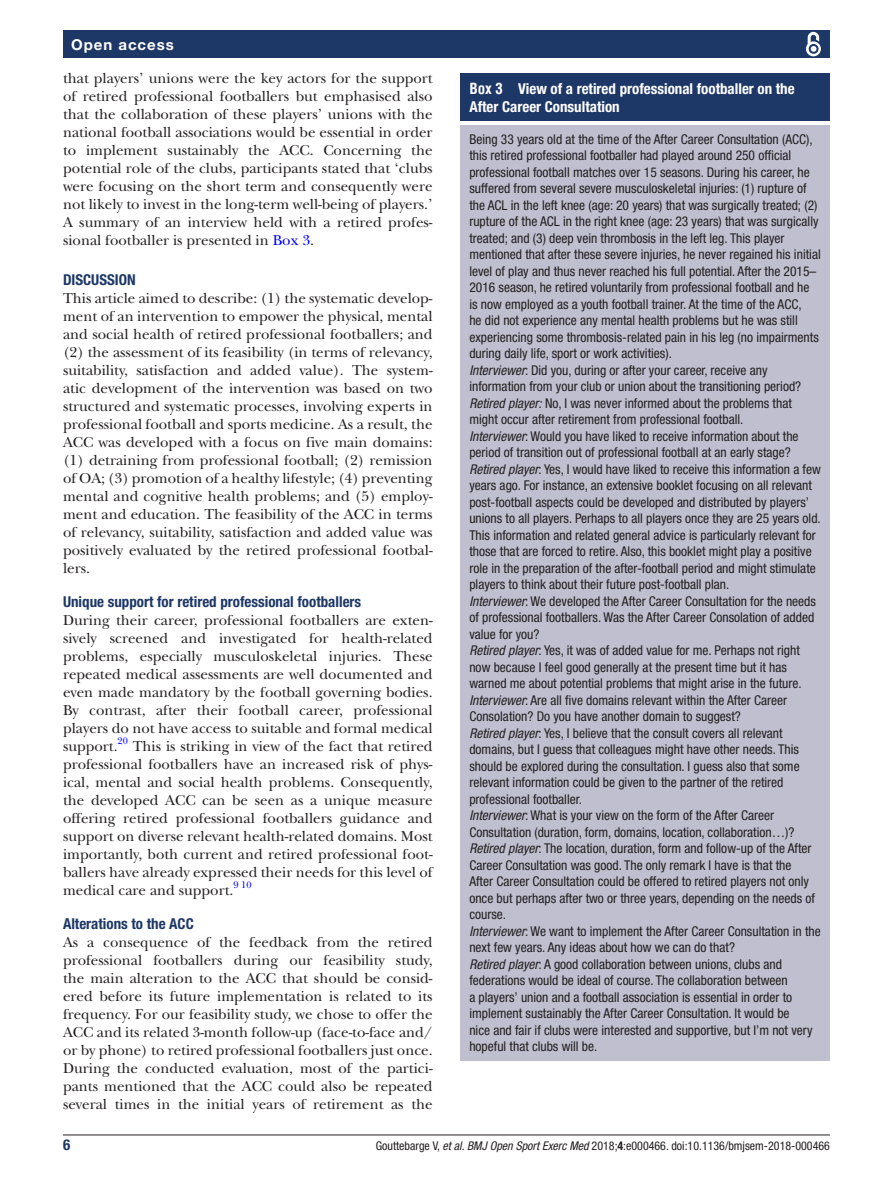
<style>
.page{position:relative;width:893px;height:1191px;background:#fff}
.page>*{position:absolute;margin:0;border:0;box-sizing:border-box;transform-origin:0 0}
.t1{font:15px/18px "New Baskerville";color:#231f20;text-align:justify}
.t2{font:700 condensed 15px "Helvetica Neue LT Std";color:#1d3766}
.t3{font:700 condensed 15px/18px "Helvetica Neue LT Std";color:#fff}
.t4{font:700 15px "Helvetica Neue LT Std";letter-spacing:.065em;color:#fff}
.t5{font:condensed 13.5px/16.5px "Helvetica Neue LT Std";color:#231f20}
.t6{font:condensed 12px "Helvetica Neue LT Std";color:#231f20}
.t7{font:9.9px "New Baskerville";color:#00f}
.s1{color:#00f}
.s2{font-family:"Helvetica"}
.s3{font-style:italic}
.s4{font-weight:700}
</style>
<div class="page">
<hr style="left:63px;top:1134px;width:767px;height:1px;background:#231f20">
<div style="left:63px;top:31px;width:767px;height:27px;background:#1d3766"></div>
<svg style="left:806px;top:31px;width:15px;height:26px"></svg>
<div style="left:460px;top:73px;width:370px;height:48px;background:#1d3766"></div>
<div style="left:460px;top:125px;width:370px;height:935px;background:#bfbfcf"></div>
<p class="t4" style="left:71px;top:35px;width:104px">Open access</p>
<p class="t1" style="left:63px;top:69px;width:371px">that players’ unions were the key actors for the support of retired professional footballers but emphasised also that the collaboration of these players’ unions with the national football associations would be essential in order to implement sustainably the ACC. Concerning the potential role of the clubs, participants stated that ‘clubs were focusing on the short term and consequently were not likely to invest in the long-term well-being of players.’ A summary of an interview held with a retired profes&shy;sional footballer is presented in <span class="s1">Box 3</span>.</p>
<p class="t2" style="left:63px;top:270px;width:74px">Discussion</p>
<p class="t1" style="left:63px;top:289px;width:371px">This article aimed to describe: (1) the systematic develop&shy;ment of an intervention to empower the physical, mental and social health of retired professional footballers; and (2) the assessment of its feasibility (in terms of relevancy, suitability, satisfaction and added value). The system&shy;atic development of the intervention was based on two structured and systematic processes, involving experts in professional football and sports medicine. As a result, the ACC was developed with a focus on five main domains: (1) detraining from professional football; (2) remission of OA; (3) promotion of a healthy lifestyle; (4) preventing mental and cognitive health problems; and (5) employ&shy;ment and education. The feasibility of the ACC in terms of relevancy, suitability, satisfaction and added value was positively evaluated by the retired professional footbal&shy;lers.</p>
<p class="t2" style="left:63px;top:592px;width:300px">Unique support for retired professional footballers</p>
<p class="t1" style="left:63px;top:611px;width:371px">During their career, professional footballers are exten&shy;sively screened and investigated for health-related problems, especially musculoskeletal injuries. These repeated medical assessments are well documented and even made mandatory by the football governing bodies.<br>By contrast, after their football career, professional players do not have access to suitable and formal medical support.</p>
<p class="t7" style="left:118px;top:735px;width:12px">20</p>
<p class="t1" style="left:63px;top:737px;width:371px;text-indent:70px">This is striking in view of the fact that retired professional footballers have an increased risk of phys&shy;ical, mental and social health problems. Consequently, the developed ACC can be seen as a unique measure offering retired professional footballers guidance and support on diverse relevant health-related domains. Most importantly, both current and retired professional foot&shy;ballers have already expressed their needs for this level of medical care and support.</p>
<p class="t7" style="left:233px;top:879px;width:20px">9 10</p>
<p class="t2" style="left:63px;top:915px;width:132px">Alterations to the ACC</p>
<p class="t1" style="left:63px;top:933px;width:371px">As a consequence of the feedback from the retired professional footballers during our feasibility study, the main alteration to the ACC that should be consid&shy;ered before its future implementation is related to its frequency. For our feasibility study, we chose to offer the ACC and its related 3-month follow-up (face-to-face and/ or by phone) to retired professional footballers just once.<br>During the conducted evaluation, most of the partici&shy;pants mentioned that the ACC could also be repeated several times in the initial years of retirement as the</p>
<p class="t3" style="left:469px;top:79px;width:327px"><span class="s2">Box 3</span> View of a retired professional footballer on the<br>After Career Consultation</p>
<p class="t5" style="left:469px;top:130px;width:353px">Being 33 years old at the time of the After Career Consultation (ACC), this retired professional footballer had played around 250 official professional football matches over 15 seasons. During his career, he suffered from several severe musculoskeletal injuries: (1) rupture of the ACL in the left knee (age: 20 years) that was surgically treated; (2) rupture of the ACL in the right knee (age: 23 years) that was surgically treated; and (3) deep vein thrombosis in the left leg. This player mentioned that after these severe injuries, he never regained his initial level of play and thus never reached his full potential. After the 2015– 2016 season, he retired voluntarily from professional football and he is now employed as a youth football trainer. At the time of the ACC,<br>he did not experience any mental health problems but he was still experiencing some thrombosis-related pain in his leg (no impairments during daily life, sport or work activities).<br><span class="s3">Interviewer</span>: Did you, during or after your career, receive any information from your club or union about the transitioning period?<br><span class="s3">Retired player:</span> No, I was never informed about the problems that might occur after retirement from professional football.<br><span class="s3">Interviewer</span>: Would you have liked to receive information about the period of transition out of professional football at an early stage?<br><span class="s3">Retired player</span>: Yes, I would have liked to receive this information a few years ago. For instance, an extensive booklet focusing on all relevant post-football aspects could be developed and distributed by players’ unions to all players. Perhaps to all players once they are 25 years old.<br>This information and related general advice is particularly relevant for those that are forced to retire. Also, this booklet might play a positive role in the preparation of the after-football period and might stimulate players to think about their future post-football plan.<br><span class="s3">Interviewer</span>: We developed the After Career Consultation for the needs of professional footballers. Was the After Career Consolation of added value for you?<br><span class="s3">Retired player</span>: Yes, it was of added value for me. Perhaps not right now because I feel good generally at the present time but it has warned me about potential problems that might arise in the future.<br><span class="s3">Interviewer</span>: Are all five domains relevant within the After Career Consolation? Do you have another domain to suggest?<br><span class="s3">Retired player</span>: Yes, I believe that the consult covers all relevant domains, but I guess that colleagues might have other needs. This should be explored during the consultation. I guess also that some relevant information could be given to the partner of the retired professional footballer.<br><span class="s3">Interviewer</span>: What is your view on the form of the After Career Consultation (duration, form, domains, location, collaboration…)?<br><span class="s3">Retired player</span>: The location, duration, form and follow-up of the After Career Consultation was good. The only remark I have is that the<br>After Career Consultation could be offered to retired players not only once but perhaps after two or three years, depending on the needs of course.<br><span class="s3">Interviewer</span>: We want to implement the After Career Consultation in the next few years. Any ideas about how we can do that?<br><span class="s3">Retired player</span>: A good collaboration between unions, clubs and federations would be ideal of course. The collaboration between<br>a players’ union and a football association is essential in order to implement sustainably the After Career Consultation. It would be<br>nice and fair if clubs were interested and supportive, but I’m not very hopeful that clubs will be.</p>
<p class="t2" style="left:63px;top:1135px;width:9px">6</p>
<p class="t6" style="left:376px;top:1138px;width:456px">Gouttebarge V, <span class="s3">et al</span>. <span class="s3">BMJ Open Sport Exerc Med</span> 2018;<span class="s4">4</span>:e000466. doi:10.1136/bmjsem-2018-000466</p>
</div>
